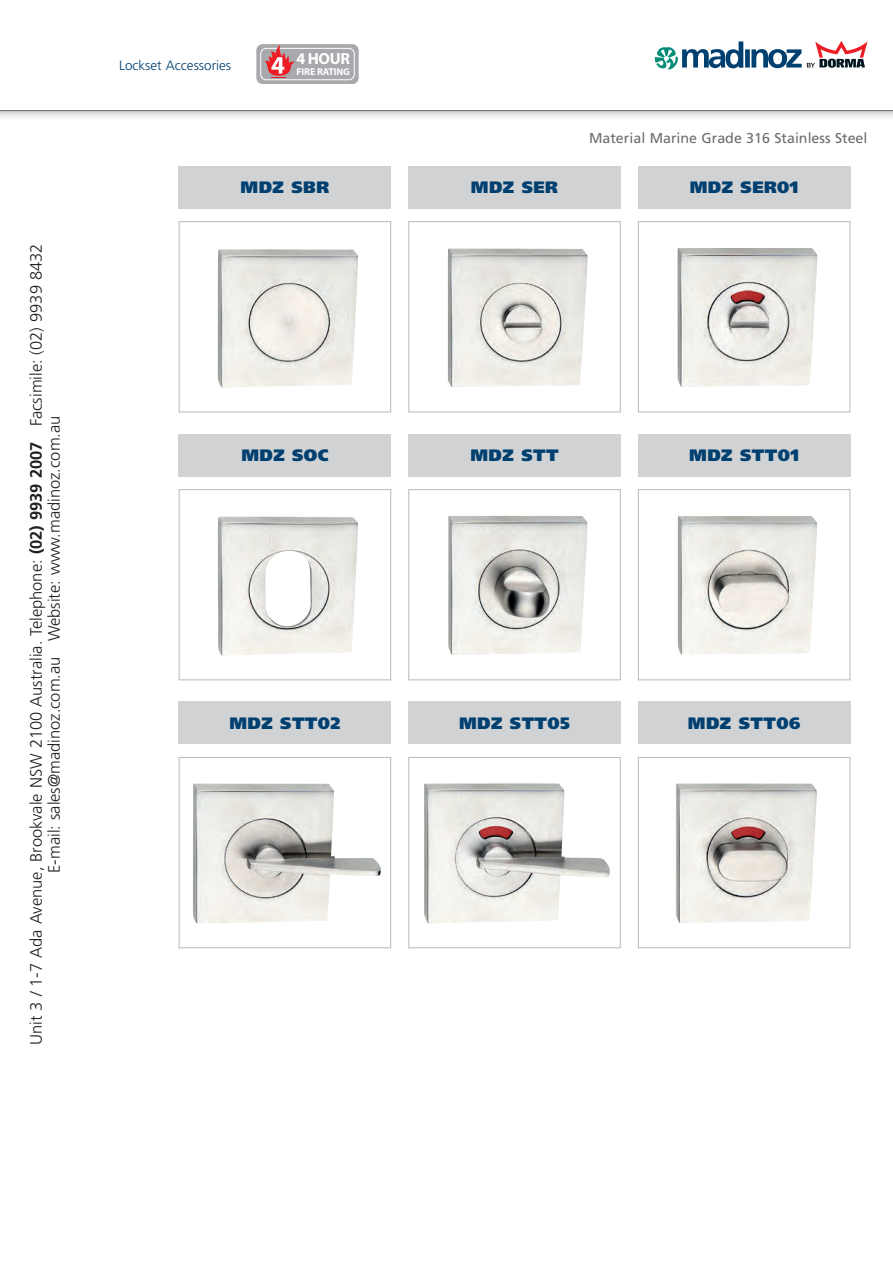
<style>
.page{position:relative;width:893px;height:1263px;background:#fff}
.page>*{position:absolute;margin:0;border:0;box-sizing:border-box;transform-origin:0 0}
.t1{font:300 16.5px/18px "Frutiger";color:#231f20;text-align:center}
.t2{font:900 16.5px "Frutiger";letter-spacing:.025em;color:#004071}
.t3{font:700 16.2px "Myriad Pro";color:#fff}
.t4{font:14.25px "Frutiger";color:#6c6d70}
.t5{font:300 13.5px "Frutiger";color:#004071}
.t6{font:700 9.9px "Myriad Pro";letter-spacing:-.01em;color:#fff}
.s1{font-weight:700}
</style>
<div class="page">
<div style="left:0;top:0;width:893px;height:121px;background:#231f20;opacity:.35"></div>
<svg style="left:0;top:0;width:893px;height:111px"></svg>
<svg style="left:655px;top:41px;width:212px;height:29px"></svg>
<div style="left:179px;top:166px;width:212px;height:42px;background:#d1d2d4"></div>
<div style="left:179px;top:434px;width:212px;height:42px;background:#d1d2d4"></div>
<div style="left:179px;top:702px;width:212px;height:42px;background:#d1d2d4"></div>
<div style="left:408px;top:166px;width:213px;height:42px;background:#d1d2d4"></div>
<div style="left:408px;top:434px;width:213px;height:42px;background:#d1d2d4"></div>
<div style="left:408px;top:702px;width:213px;height:42px;background:#d1d2d4"></div>
<div style="left:638px;top:166px;width:212px;height:42px;background:#d1d2d4"></div>
<div style="left:638px;top:434px;width:212px;height:42px;background:#d1d2d4"></div>
<div style="left:638px;top:702px;width:212px;height:42px;background:#d1d2d4"></div>
<img style="left:217px;top:249px;width:141px;height:138px">
<div style="left:179px;top:221px;width:212px;height:191px;border:1px solid #bcbdc0"></div>
<img style="left:217px;top:516px;width:141px;height:140px">
<div style="left:179px;top:489px;width:212px;height:191px;border:1px solid #bcbdc0"></div>
<img style="left:193px;top:783px;width:188px;height:140px">
<div style="left:179px;top:757px;width:212px;height:191px;border:1px solid #bcbdc0"></div>
<img style="left:447px;top:248px;width:141px;height:139px">
<div style="left:408px;top:221px;width:213px;height:191px;border:1px solid #bcbdc0"></div>
<img style="left:448px;top:516px;width:139px;height:139px">
<div style="left:408px;top:489px;width:213px;height:191px;border:1px solid #bcbdc0"></div>
<img style="left:424px;top:783px;width:186px;height:140px">
<div style="left:408px;top:757px;width:213px;height:191px;border:1px solid #bcbdc0"></div>
<img style="left:677px;top:248px;width:140px;height:139px">
<div style="left:638px;top:221px;width:212px;height:191px;border:1px solid #bcbdc0"></div>
<img style="left:677px;top:516px;width:140px;height:139px">
<div style="left:638px;top:489px;width:212px;height:191px;border:1px solid #bcbdc0"></div>
<img style="left:676px;top:783px;width:141px;height:140px">
<div style="left:638px;top:757px;width:212px;height:191px;border:1px solid #bcbdc0"></div>
<div style="left:256px;top:44px;width:103px;height:40px;background:#a8a9ad;border-radius:6px"></div>
<div style="left:260px;top:48px;width:95px;height:32px;border:1px solid #fff;border-radius:6px"></div>
<svg style="left:265px;top:45px;width:30px;height:33px"></svg>
<p class="t1" style="left:27px;top:1045px;width:803px;rotate:-90deg">Unit 3 / 1-7 Ada Avenue, Brookvale NSW 2100 Australia. Telephone: <span class="s1">(02) 9939 2007</span> Facsimile: (02) 9939 8432<br>E-mail: sales@madinoz.com.au Website: www.madinoz.com.au</p>
<p class="t5" style="left:119px;top:57px;width:114px">Lockset Accessories</p>
<p class="t3" style="left:296px;top:48px;width:55px">4 HOUR</p>
<p class="t6" style="left:296px;top:65px;width:55px">FIRE RATING</p>
<p class="t2" style="left:241px;top:178px;width:90px">MDZ SBR</p>
<p class="t2" style="left:241px;top:445px;width:89px">MDZ SOC</p>
<p class="t2" style="left:229px;top:713px;width:112px">MDZ STT02</p>
<p class="t2" style="left:471px;top:178px;width:89px">MDZ SER</p>
<p class="t4" style="left:589px;top:129px;width:280px">Material Marine Grade 316 Stainless Steel</p>
<p class="t2" style="left:690px;top:178px;width:110px">MDZ SER01</p>
<p class="t2" style="left:470px;top:445px;width:90px">MDZ STT</p>
<p class="t2" style="left:689px;top:445px;width:111px">MDZ STT01</p>
<p class="t2" style="left:459px;top:713px;width:112px">MDZ STT05</p>
<p class="t2" style="left:688px;top:713px;width:114px">MDZ STT06</p>
</div>
